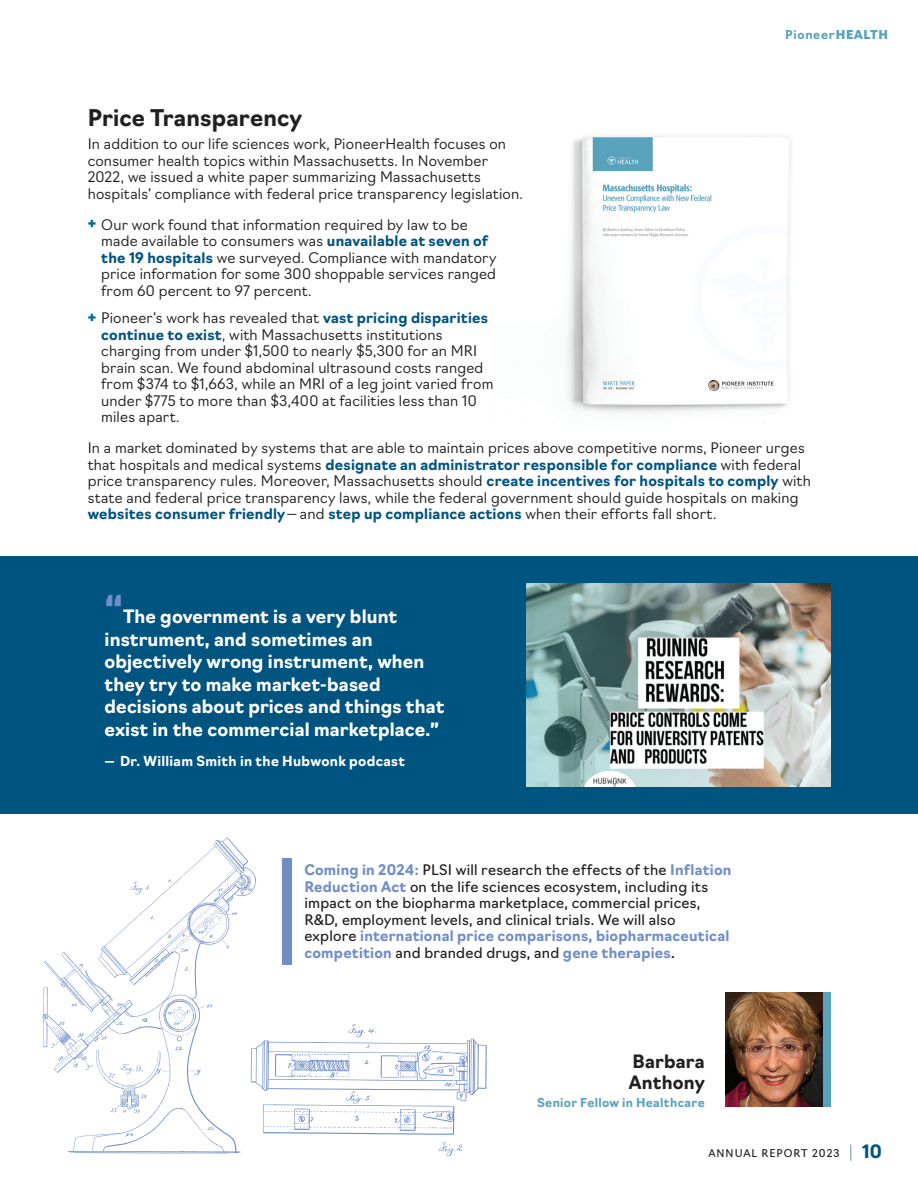
<style>
.page{position:relative;width:918px;height:1188px;background:#fff}
.page>*{position:absolute;margin:0;border:0;box-sizing:border-box;transform-origin:0 0}
.Heading_3{font:700 22.5px "Navigo";letter-spacing:.005em;color:#231f20}
.Heading_4{font:700 18px/22.5px "Navigo";letter-spacing:.005em;color:#fff}
.Name_Callout{font:700 18px/21px "Navigo";letter-spacing:.01em;color:#231f20}
.Body_Sans{font:300 14.25px/16.5px "Navigo";letter-spacing:.015em;color:#231f20}
.Body_Sans-2{font:14.25px/16.5px "Navigo";letter-spacing:.015em;color:#231f20}
.Position_Callout{font:700 13.5px "Navigo";letter-spacing:.025em;color:#fff}
.Position_Callout-2{font:700 12px "Navigo";letter-spacing:.03em;color:#58a2ba}
.Position_Callout-3{font:700 12px "Navigo";letter-spacing:.06em;color:#58a2ba}
.t1{font:10.5px "Navigo";letter-spacing:.095em;color:#231f20}
.s1{font-weight:900}
.s2{font-weight:900;font-size:15px;color:#006b95}
.s3{font-weight:700;color:#005480}
.s4{font-size:37.5px;color:#718dc8}
.s5{font-weight:700;color:#718dc8}
.s6{font-weight:500}
.s7{font-weight:700;font-size:18px;color:#005480}
</style>
<div class="page">
<svg style="left:850px;top:1145px;width:1px;height:16px"></svg>
<img style="left:566px;top:136px;width:225px;height:287px">
<img style="left:581px;top:137px;width:208px;height:269px">
<div style="left:282px;top:858px;width:9px;height:106px;background:#718dc8"></div>
<img style="left:725px;top:992px;width:98px;height:115px">
<div style="left:823px;top:992px;width:7px;height:115px;background:#58a2ba"></div>
<div style="left:0;top:557px;width:918px;height:257px;background:#005480"></div>
<img style="left:526px;top:584px;width:304px;height:202px">
<svg style="left:42px;top:837px;width:214px;height:317px"></svg>
<svg style="left:214px;top:1020px;width:273px;height:137px"></svg>
<p class="Heading_3" style="left:88px;top:100px;width:216px">Price Transparency</p>
<p class="Body_Sans" style="left:88px;top:135px;width:437px">In addition to our life sciences work, PioneerHealth focuses on consumer health topics within Massachusetts. In November 2022, we issued a white paper summarizing Massachusetts hospitals’ compliance with federal price transparency legislation.</p>
<p class="Position_Callout-3" style="left:785px;top:25px;width:104px">Pioneer<span class="s1">HEALTH</span></p>
<p class="Body_Sans" style="left:101px;top:215px;width:397px;text-indent:-14px"><span class="s2">+</span> Our work found that information required by law to be made available to consumers was <span class="s3">unavailable at seven of the 19 hospitals</span> we surveyed. Compliance with mandatory price information for some 300 shoppable services ranged from 60 percent to 97 percent.</p>
<p class="Body_Sans" style="left:101px;top:309px;width:394px;text-indent:-14px"><span class="s2">+</span> Pioneer’s work has revealed that <span class="s3">vast pricing disparities continue to exist</span>, with Massachusetts institutions charging from under $1,500 to nearly $5,300 for an MRI brain scan. We found abdominal ultrasound costs ranged from $374 to $1,663, while an MRI of a leg joint varied from under $775 to more than $3,400 at facilities less than 10 miles apart.</p>
<p class="Body_Sans" style="left:88px;top:439px;width:725px">In a market dominated by systems that are able to maintain prices above competitive norms, Pioneer urges that hospitals and medical systems <span class="s3">designate an administrator responsible for compliance</span> with federal price transparency rules. Moreover, Massachusetts should <span class="s3">create incentives for hospitals to comply</span> with state and federal price transparency laws, while the federal government should guide hospitals on making <span class="s3">websites consumer friendly</span>— and <span class="s3">step up compliance actions</span> when their efforts fall short.</p>
<p class="Heading_4" style="left:105px;top:604px;width:341px"><span class="s4">“</span>The government is a very blunt instrument, and sometimes an objectively wrong instrument, when they try to make market-based decisions about prices and things that exist in the commercial marketplace.”</p>
<p class="Position_Callout" style="left:105px;top:751px;width:302px">— Dr. William Smith in the Hubwonk podcast</p>
<p class="Body_Sans-2" style="left:304px;top:861px;width:429px"><span class="s5">Coming in 2024:</span> PLSI will research the effects of the <span class="s5">Inflation Reduction Act</span> on the life sciences ecosystem, including its impact on the biopharma marketplace, commercial prices, R&amp;D, employment levels, and clinical trials. We will also<br>explore <span class="s5">international price comparisons, biopharmaceutical competition</span> and branded drugs, and <span class="s5">gene therapies</span><span class="s6">.</span></p>
<p class="Name_Callout" style="left:629px;top:1049px;width:77px">Barbara<br>Anthony</p>
<p class="Position_Callout-2" style="left:537px;top:1093px;width:169px">Senior Fellow in Healthcare</p>
<p class="t1" style="left:708px;top:1145px;width:175px">ANNUAL REPORT 2023 <span class="s7">10</span></p>
</div>
